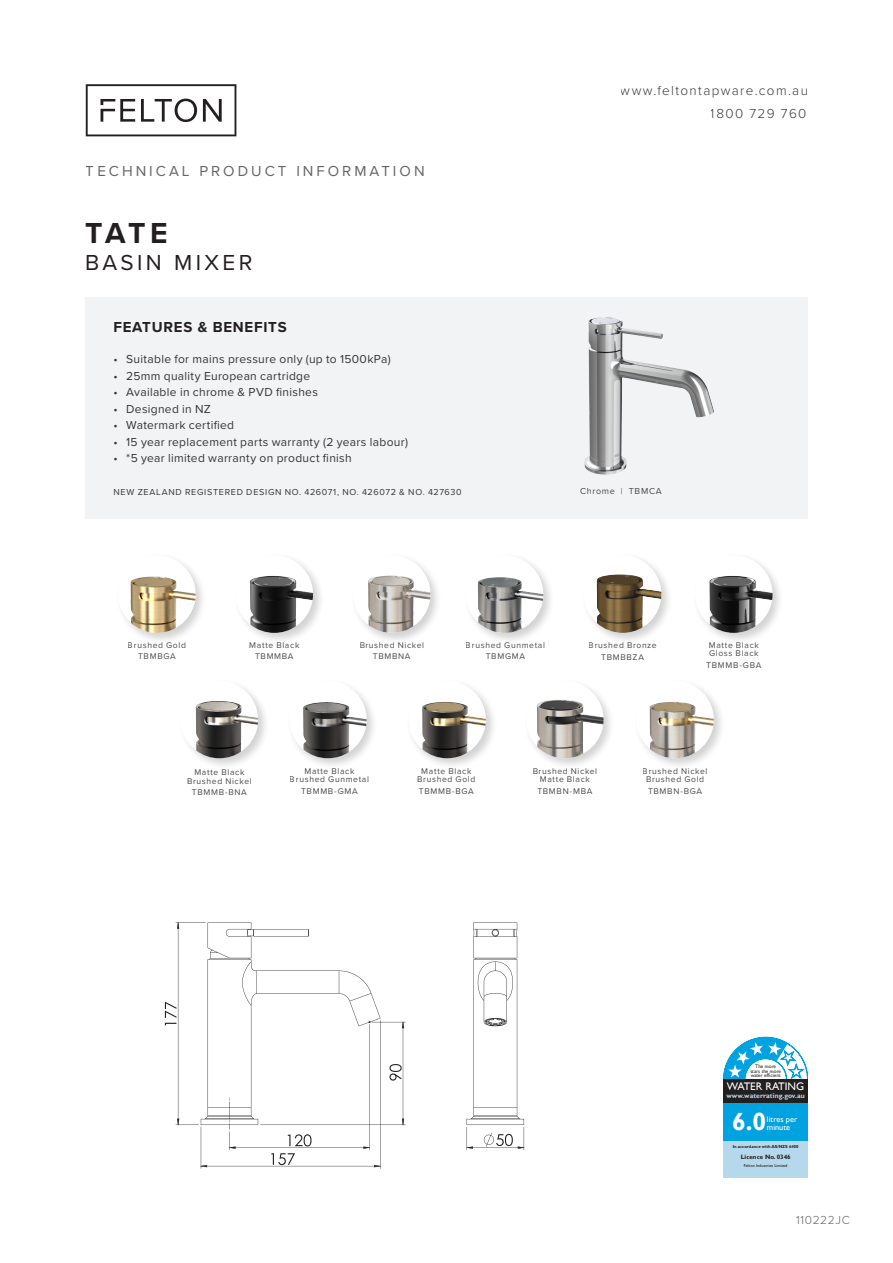
<style>
.page{position:relative;width:893px;height:1263px;background:#fff}
.page>*{position:absolute;margin:0;border:0;box-sizing:border-box;transform-origin:0 0}
.t1{font:700 30px "Proxima Nova";color:#231f20}
.t2{font:700 24.9px "Gill Sans";color:#fff}
.t3{font:22.5px "Proxima Nova";letter-spacing:.15em;color:#231f20}
.t4{font:15px "Proxima Nova";letter-spacing:.2em;color:#231f20}
.t5{font:700 15px "Proxima Nova";letter-spacing:.05em;color:#231f20}
.t6{font:300 13.5px/23.1px "Proxima Nova";letter-spacing:.1em;color:#231f20;text-align:right}
.t7{font:12px "Proxima Nova";letter-spacing:.025em;color:#363536}
.t8{font:300 12px "Proxima Nova";letter-spacing:.06em;color:#3e3e3f}
.t9{font:10.95px "Gill Sans";color:#fff}
.Body_-_bullet_point{font:9px "Proxima Nova";letter-spacing:.08em;color:#363536}
.t10{font:8.55px/8.6px "Proxima Nova";letter-spacing:.075em;color:#363536;text-align:center}
.t11{font:8.25px/7.9px "Gill Sans";color:#fff}
.t12{font:700 6.9px "Gill Sans";color:#b6d8ec}
.t13{font:700 6.3px "Gill Sans";color:#231f20}
.t14{font:5.1px/4.7px "Gill Sans";color:#231f20;text-align:center}
.t15{font:700 4.35px "Gill Sans";color:#231f20}
.t16{font:4.35px "Gill Sans";color:#231f20}
</style>
<div class="page">
<div style="left:85px;top:297px;width:723px;height:221px;background:#f2f3f4"></div>
<svg style="left:466px;top:922px;width:59px;height:228px"></svg>
<svg style="left:165px;top:921px;width:240px;height:247px"></svg>
<svg style="left:86px;top:84px;width:150px;height:52px"></svg>
<svg style="left:723px;top:1037px;width:85px;height:42px"></svg>
<div style="left:723px;top:1140px;width:85px;height:38px;background:#b6d8ec"></div>
<div style="left:723px;top:1103px;width:85px;height:38px;background:#00a2df"></div>
<div style="left:723px;top:1079px;width:85px;height:24px;background:#231f20"></div>
<img style="left:585px;top:317px;width:129px;height:158px">
<div style="left:233px;top:553px;width:91px;height:91px;background:#231f20;opacity:.2"></div>
<div style="left:236px;top:555px;width:77px;height:78px;background:#fff;border-radius:50%"></div>
<img style="left:250px;top:576px;width:63px;height:57px">
<div style="left:351px;top:553px;width:91px;height:91px;background:#231f20;opacity:.2"></div>
<div style="left:353px;top:555px;width:77px;height:78px;background:#fff;border-radius:50%"></div>
<img style="left:368px;top:575px;width:62px;height:58px">
<div style="left:464px;top:553px;width:91px;height:91px;background:#231f20;opacity:.2"></div>
<div style="left:466px;top:555px;width:77px;height:78px;background:#fff;border-radius:50%"></div>
<img style="left:478px;top:577px;width:65px;height:56px">
<div style="left:693px;top:553px;width:91px;height:91px;background:#231f20;opacity:.2"></div>
<div style="left:695px;top:555px;width:78px;height:78px;background:#fff;border-radius:50%"></div>
<img style="left:709px;top:576px;width:64px;height:57px">
<div style="left:178px;top:678px;width:92px;height:92px;background:#231f20;opacity:.2"></div>
<div style="left:181px;top:681px;width:77px;height:77px;background:#fff;border-radius:50%"></div>
<img style="left:196px;top:701px;width:62px;height:57px">
<div style="left:406px;top:678px;width:91px;height:92px;background:#231f20;opacity:.2"></div>
<div style="left:408px;top:681px;width:78px;height:77px;background:#fff;border-radius:50%"></div>
<img style="left:422px;top:702px;width:64px;height:56px">
<div style="left:524px;top:678px;width:91px;height:92px;background:#231f20;opacity:.2"></div>
<div style="left:526px;top:681px;width:78px;height:77px;background:#fff;border-radius:50%"></div>
<img style="left:537px;top:700px;width:67px;height:58px">
<div style="left:634px;top:678px;width:91px;height:92px;background:#231f20;opacity:.2"></div>
<div style="left:636px;top:681px;width:78px;height:77px;background:#fff;border-radius:50%"></div>
<img style="left:650px;top:702px;width:64px;height:56px">
<div style="left:582px;top:553px;width:91px;height:91px;background:#231f20;opacity:.2"></div>
<div style="left:584px;top:555px;width:77px;height:78px;background:#fff;border-radius:50%"></div>
<img style="left:596px;top:574px;width:65px;height:59px">
<div style="left:287px;top:678px;width:91px;height:92px;background:#231f20;opacity:.2"></div>
<div style="left:289px;top:681px;width:78px;height:77px;background:#fff;border-radius:50%"></div>
<img style="left:303px;top:702px;width:64px;height:56px">
<div style="left:116px;top:553px;width:91px;height:91px;background:#231f20;opacity:.2"></div>
<div style="left:118px;top:555px;width:78px;height:78px;background:#fff;border-radius:50%"></div>
<img style="left:130px;top:576px;width:66px;height:57px">
<h3 class="t4" style="left:86px;top:160px;width:340px">TECHNICAL PRODUCT INFORMATION</h3>
<p class="t1" style="left:85px;top:210px;width:84px">TATE</p>
<p class="t3" style="left:85px;top:245px;width:169px">BASIN MIXER</p>
<p class="t5" style="left:113px;top:316px;width:175px">FEATURES &amp; BENEFITS</p>
<p class="t7" style="left:113px;top:350px;width:279px">• Suitable for mains pressure only (up to 1500kPa)</p>
<p class="t7" style="left:113px;top:367px;width:198px">• 25mm quality European cartridge</p>
<p class="t7" style="left:113px;top:383px;width:206px">• Available in chrome &amp; PVD finishes</p>
<p class="t7" style="left:113px;top:400px;width:99px">• Designed in NZ</p>
<p class="t7" style="left:113px;top:416px;width:122px">• Watermark certified</p>
<p class="t7" style="left:113px;top:433px;width:296px">• 15 year replacement parts warranty (2 years labour)</p>
<p class="t7" style="left:113px;top:449px;width:240px">• *5 year limited warranty on product finish</p>
<p class="Body_-_bullet_point" style="left:113px;top:485px;width:350px">NEW ZEALAND REGISTERED DESIGN NO. 426071, NO. 426072 &amp; NO. 427630</p>
<h3 class="t6" style="left:621px;top:78px;width:189px">www.feltontapware.com.au<br>1800 729 760</h3>
<p class="Body_-_bullet_point" style="left:580px;top:485px;width:83px">Chrome | TBMCA</p>
<p class="t10" style="left:128px;top:639px;width:60px;line-height:11.4px">Brushed Gold<br>TBMBGA</p>
<p class="t10" style="left:249px;top:639px;width:52px;line-height:11.4px">Matte Black<br>TBMMBA</p>
<p class="t10" style="left:359px;top:639px;width:66px;line-height:11.4px">Brushed Nickel<br>TBMBNA</p>
<p class="t10" style="left:466px;top:639px;width:81px;line-height:11.4px">Brushed Gunmetal<br>TBMGMA</p>
<p class="t10" style="left:709px;top:640px;width:52px;text-align:left">Matte Black<br>Gloss Black</p>
<p class="t10" style="left:706px;top:660px;width:57px">TBMMB-GBA</p>
<p class="t10" style="left:589px;top:639px;width:69px;line-height:11.4px">Brushed Bronze<br>TBMBBZA</p>
<p class="t10" style="left:187px;top:768px;width:66px">Matte Black<br>Brushed Nickel</p>
<p class="t10" style="left:192px;top:787px;width:57px">TBMMB-BNA</p>
<p class="t10" style="left:290px;top:766px;width:81px">Matte Black<br>Brushed Gunmetal</p>
<p class="t10" style="left:301px;top:786px;width:58px">TBMMB-GMA</p>
<p class="t10" style="left:417px;top:766px;width:60px">Matte Black<br>Brushed Gold</p>
<p class="t10" style="left:419px;top:786px;width:56px">TBMMB-BGA</p>
<p class="t10" style="left:532px;top:766px;width:66px">Brushed Nickel<br>Matte Black</p>
<p class="t10" style="left:537px;top:786px;width:57px">TBMBN-MBA</p>
<p class="t10" style="left:643px;top:766px;width:66px">Brushed Nickel<br>Brushed Gold</p>
<p class="t10" style="left:648px;top:786px;width:56px">TBMBN-BGA</p>
<p class="t14" style="left:750px;top:1064px;width:32px">The more stars the more water efficient</p>
<p class="t2" style="left:732px;top:1106px;width:36px">6.0</p>
<p class="t11" style="left:767px;top:1115px;width:32px">litres per minute</p>
<p class="t15" style="left:733px;top:1143px;width:67px">In accordance with AS/NZS 6400</p>
<p class="t16" style="left:744px;top:1163px;width:45px">Felton Industries Limited</p>
<p class="t9" style="left:727px;top:1080px;width:79px">WATER RATING</p>
<p class="t12" style="left:726px;top:1091px;width:80px">www.waterrating.gov.au</p>
<p class="t13" style="left:741px;top:1153px;width:51px">Licence No. 0346</p>
<h3 class="t8" style="left:796px;top:1210px;width:55px">110222JC</h3>
</div>
